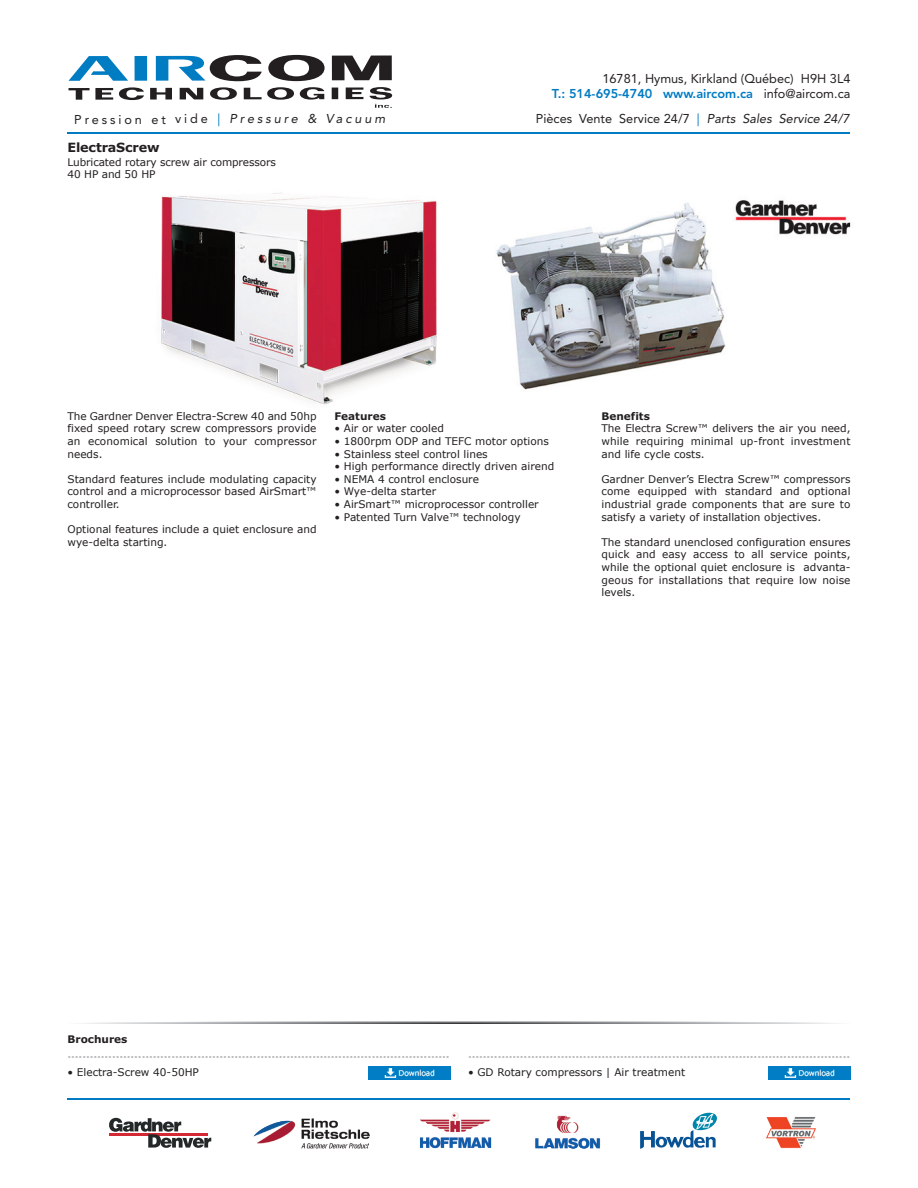
<style>
.page{position:relative;width:918px;height:1188px;background:#fff}
.page>*{position:absolute;margin:0;border:0;box-sizing:border-box;transform-origin:0 0}
.t1{font:12.75px/15px "Avenir";color:#231f20;text-align:right}
.t2{font:italic 12.75px "Avenir";letter-spacing:.225em;color:#231f20}
.t3{font:700 12.75px "Verdana";letter-spacing:-.01em;color:#231f20}
.t4{font:10.5px/12.6px "Verdana";color:#231f20;text-align:justify}
.t5{font:700 10.5px "Verdana";color:#bcbdc0}
.t6{font:700 10.5px "Verdana";color:#231f20}
.s1{font-weight:800;color:#007bc3}
.s2{font-style:normal}
.s3{font-style:normal;color:#007bc3}
.s4{color:#007bc3}
.s5{font-style:italic}
</style>
<div class="page">
<svg style="left:640px;top:1113px;width:77px;height:36px"></svg>
<img style="left:766px;top:1117px;width:50px;height:32px">
<svg style="left:68px;top:54px;width:325px;height:47px"></svg>
<svg style="left:268px;top:55px;width:57px;height:26px"></svg>
<svg style="left:332px;top:56px;width:60px;height:24px"></svg>
<svg style="left:69px;top:56px;width:59px;height:25px"></svg>
<div style="left:135px;top:56px;width:12px;height:25px;background:#007cc2"></div>
<svg style="left:156px;top:55px;width:106px;height:26px"></svg>
<svg style="left:69px;top:88px;width:44px;height:12px"></svg>
<svg style="left:119px;top:87px;width:25px;height:13px"></svg>
<svg style="left:150px;top:88px;width:22px;height:12px"></svg>
<svg style="left:180px;top:88px;width:23px;height:11px"></svg>
<svg style="left:210px;top:87px;width:27px;height:13px"></svg>
<svg style="left:244px;top:87px;width:50px;height:13px"></svg>
<svg style="left:300px;top:87px;width:24px;height:13px"></svg>
<div style="left:332px;top:88px;width:6px;height:11px;background:#231f20"></div>
<svg style="left:346px;top:87px;width:17px;height:12px"></svg>
<svg style="left:369px;top:87px;width:23px;height:21px"></svg>
<hr style="left:68px;top:133px;width:782px;height:1px;background:#007bc3">
<hr style="left:68px;top:1099px;width:782px;height:1px;background:#007bc3">
<svg style="left:109px;top:1118px;width:102px;height:30px"></svg>
<img style="left:253px;top:1118px;width:117px;height:26px">
<img style="left:420px;top:1112px;width:72px;height:37px">
<img style="left:535px;top:1115px;width:66px;height:34px">
<img style="left:161px;top:192px;width:690px;height:213px">
<svg style="left:82px;top:1022px;width:755px;height:2px;background:#9c9d9f"></svg>
<img style="left:368px;top:1066px;width:82px;height:14px">
<img style="left:769px;top:1066px;width:81px;height:14px">
<p class="t1" style="left:552px;top:72px;width:300px">16781, Hymus, Kirkland (Québec) H9H 3L4<br><span class="s1">T.: 514-695-4740 www.aircom.ca</span> info@aircom.ca</p>
<p class="t2" style="left:74px;top:114px;width:313px"><span class="s2">Pression et vide</span> <span class="s3">|</span> Pressure &amp; Vacuum</p>
<p class="t1" style="left:536px;top:112px;width:315px">Pièces Vente Service 24/7 <span class="s4">|</span> <span class="s5">Parts Sales Service 24/7</span></p>
<p class="t3" style="left:68px;top:142px;width:94px">ElectraScrew</p>
<p class="t4" style="left:68px;top:155px;width:210px">Lubricated rotary screw air compressors<br>40 HP and 50 HP</p>
<p class="t4" style="left:68px;top:409px;width:251px">The Gardner Denver Electra-Screw 40 and 50hp fixed speed rotary screw compressors provide an economical solution to your compressor needs.</p>
<p class="t4" style="left:68px;top:472px;width:251px">Standard features include modulating capacity control and a microprocessor based AirSmart™ controller.</p>
<p class="t4" style="left:68px;top:523px;width:251px">Optional features include a quiet enclosure and wye-delta starting.</p>
<p class="t6" style="left:335px;top:412px;width:53px">Features</p>
<p class="t4" style="left:335px;top:422px;width:111px">• Air or water cooled</p>
<p class="t4" style="left:335px;top:434px;width:216px">• 1800rpm ODP and TEFC motor options</p>
<p class="t4" style="left:335px;top:447px;width:155px">• Stainless steel control lines</p>
<p class="t4" style="left:335px;top:460px;width:221px">• High performance directly driven airend</p>
<p class="t4" style="left:335px;top:472px;width:146px">• NEMA 4 control enclosure</p>
<p class="t4" style="left:335px;top:485px;width:103px">• Wye-delta starter</p>
<p class="t4" style="left:335px;top:497px;width:206px">• AirSmart™ microprocessor controller</p>
<p class="t4" style="left:335px;top:510px;width:188px">• Patented Turn Valve™ technology</p>
<p class="t6" style="left:602px;top:412px;width:50px">Benefits</p>
<p class="t4" style="left:602px;top:422px;width:251px">The Electra Screw™ delivers the air you need, while requiring minimal up-front investment and life cycle costs.</p>
<p class="t4" style="left:602px;top:472px;width:251px">Gardner Denver’s Electra Screw™ compressors come equipped with standard and optional industrial grade components that are sure to satisfy a variety of installation objectives.</p>
<p class="t4" style="left:602px;top:535px;width:251px">The standard unenclosed configuration ensures quick and easy access to all service points, while the optional quiet enclosure is advanta&shy;geous for installations that require low noise levels.</p>
<p class="t6" style="left:68px;top:1035px;width:61px">Brochures</p>
<p class="t5" style="left:68px;top:1050px;width:384px">.......................................................................................................</p>
<p class="t4" style="left:68px;top:1066px;width:133px">• Electra-Screw 40-50HP</p>
<p class="t5" style="left:468px;top:1050px;width:384px">.......................................................................................................</p>
<p class="t4" style="left:468px;top:1066px;width:219px">• GD Rotary compressors | Air treatment</p>
</div>
